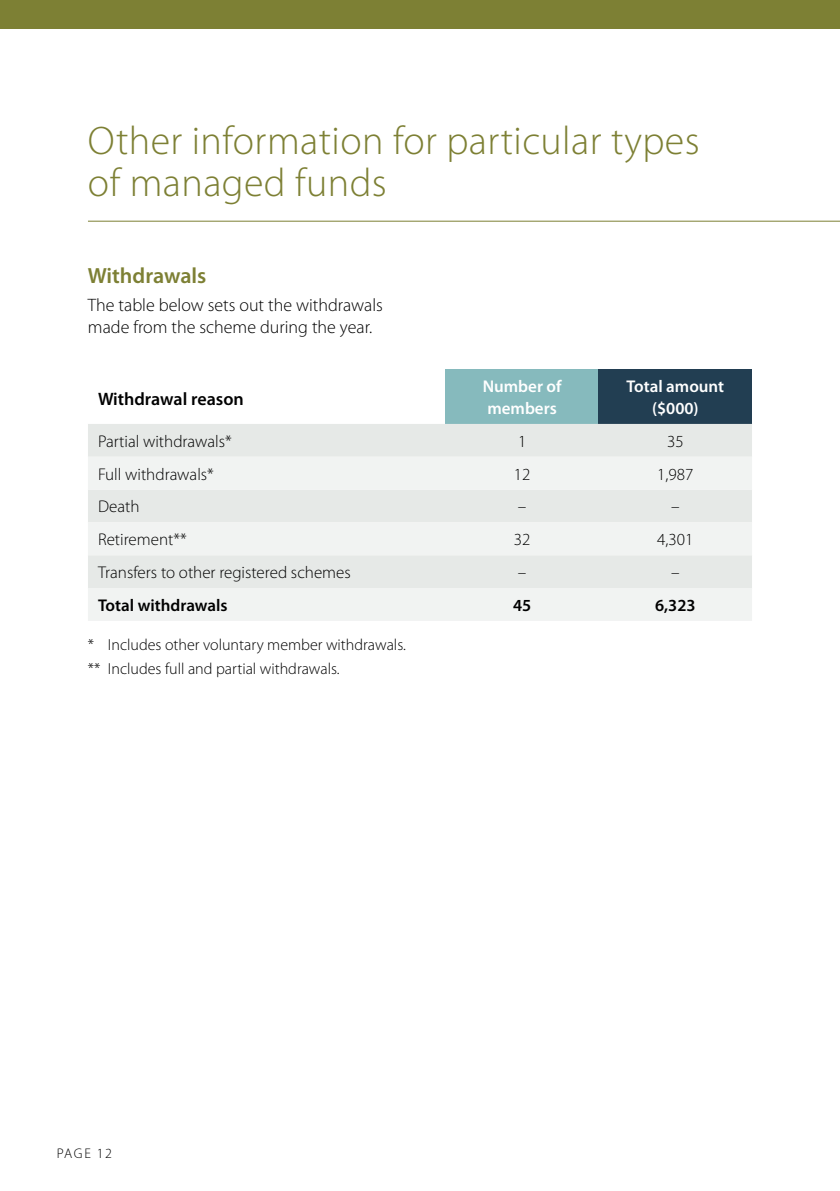
<style>
.page{position:relative;width:840px;height:1191px;background:#fff}
.page>*{position:absolute;margin:0;border:0;box-sizing:border-box;transform-origin:0 0}
.t1{font:300 40px/42px "Myriad Pro";letter-spacing:.01em;color:#7d8034}
.t2{font:600 22px "Myriad Pro";color:#7d8034}
.t3{font:300 18px/22px "Myriad Pro";color:#000}
.t4{font:600 18px "Myriad Pro";color:#000}
.t5{font:300 17px "Myriad Pro";color:#000}
.t6{font:600 17px/22px "Myriad Pro";color:#fff}
.t7{font:600 17px "Myriad Pro";color:#000}
.t8{font:300 16px/23.6px "Myriad Pro";color:#000}
.t9{font:300 14px "Myriad Pro";letter-spacing:.105em;color:#000}
</style>
<div class="page">
<div style="left:0;top:0;width:839px;height:28px;background:#7d8034"></div>
<div style="left:445px;top:369px;width:153px;height:55px;background:#86babd"></div>
<div style="left:598px;top:369px;width:153px;height:55px;background:#223e52"></div>
<div style="left:88px;top:424px;width:663px;height:33px;background:#e6e9e7"></div>
<svg style="left:88px;top:457px;width:663px;height:164px;fill:#f1f3f2"></svg>
<hr style="left:88px;top:221px;width:751px;height:1px;background:#7d8034">
<h1 class="t1" style="left:88px;top:119px;width:612px">Other information for particular types of managed funds</h1>
<p class="t2" style="left:88px;top:262px;width:120px">Withdrawals</p>
<p class="t3" style="left:88px;top:293px;width:296px">The table below sets out the withdrawals made from the scheme during the year.</p>
<p class="t4" style="left:98px;top:388px;width:147px">Withdrawal reason</p>
<p class="t6" style="left:482px;top:375px;width:80px">Number of members</p>
<p class="t6" style="left:626px;top:375px;width:99px;text-align:center">Total amount ($000)</p>
<p class="t5" style="left:98px;top:431px;width:135px">Partial withdrawals*</p>
<p class="t5" style="left:517px;top:431px;width:10px">1</p>
<p class="t5" style="left:666px;top:431px;width:18px">35</p>
<p class="t5" style="left:98px;top:463px;width:117px">Full withdrawals*</p>
<p class="t5" style="left:513px;top:463px;width:18px">12</p>
<p class="t5" style="left:657px;top:463px;width:38px">1,987</p>
<p class="t5" style="left:98px;top:496px;width:43px">Death</p>
<p class="t5" style="left:517px;top:496px;width:10px">–</p>
<p class="t5" style="left:670px;top:496px;width:10px">–</p>
<p class="t5" style="left:98px;top:529px;width:90px">Retirement**</p>
<p class="t5" style="left:513px;top:529px;width:18px">32</p>
<p class="t5" style="left:657px;top:529px;width:38px">4,301</p>
<p class="t5" style="left:98px;top:562px;width:254px">Transfers to other registered schemes</p>
<p class="t5" style="left:517px;top:562px;width:10px">–</p>
<p class="t5" style="left:670px;top:562px;width:10px">–</p>
<p class="t7" style="left:98px;top:594px;width:131px">Total withdrawals</p>
<p class="t7" style="left:512px;top:594px;width:20px">45</p>
<p class="t7" style="left:654px;top:594px;width:42px">6,323</p>
<p class="t8" style="left:88px;top:632px;width:319px">* Includes other voluntary member withdrawals. ** Includes full and partial withdrawals.</p>
<p class="t9" style="left:57px;top:1145px;width:57px">PAGE 12</p>
</div>
